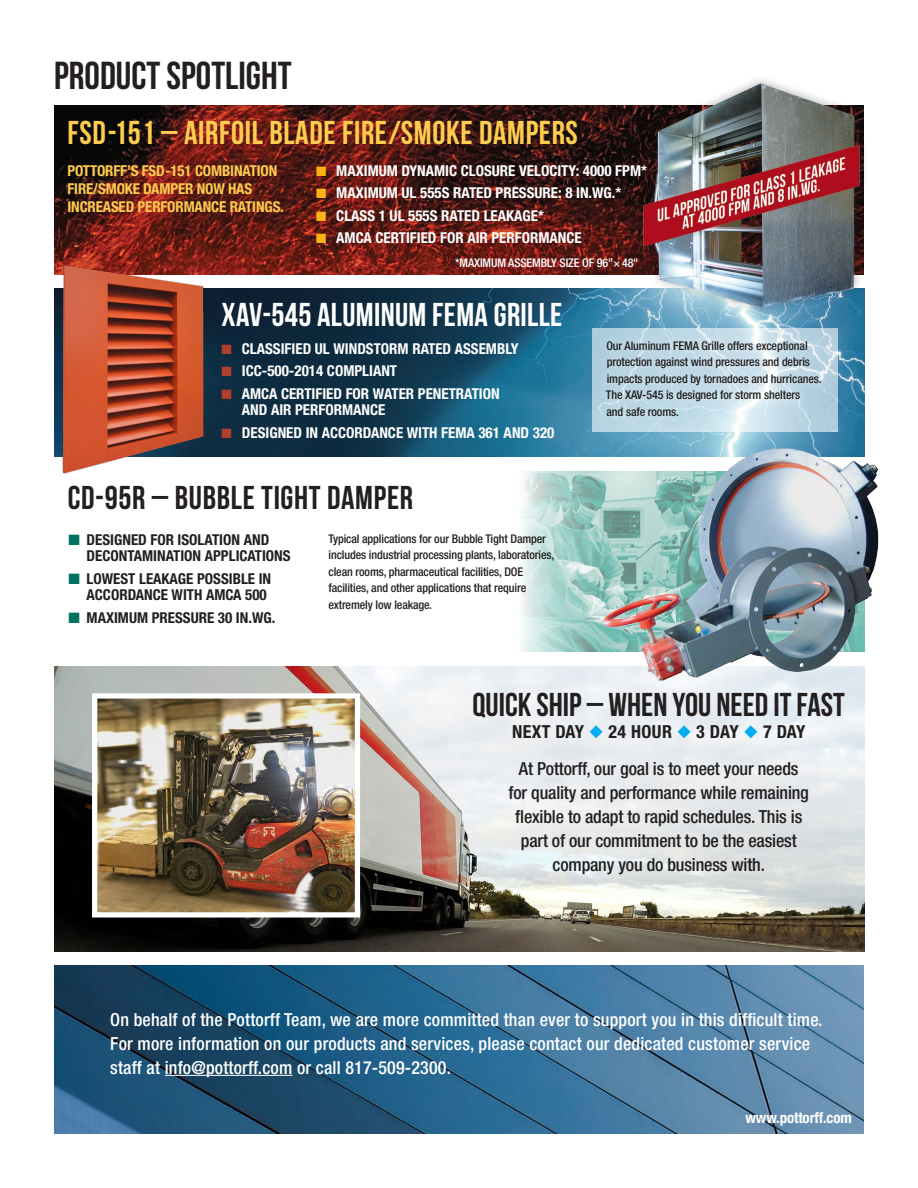
<style>
.page{position:relative;width:918px;height:1188px;background:#fff}
.page>*{position:absolute;margin:0;border:0;box-sizing:border-box;transform-origin:0 0}
.t1{font:700 39px "Bebas Neue";color:#231f20}
.t2{font:700 33px "Bebas Neue";letter-spacing:.02em;color:#fecc4e}
.t3{font:700 33px "Bebas Neue";color:#231f20}
.t4{font:700 33px "Bebas Neue";letter-spacing:.01em;color:#fff}
.t5{font:700 33px "Bebas Neue";letter-spacing:.02em;color:#231f20}
.t6{font:500 condensed 18px/24px "Helvetica Neue LT Std";letter-spacing:.01em;color:#fff}
.Copy{font:500 condensed 18px/24px "Helvetica Neue LT Std";letter-spacing:-.01em;color:#231f20;text-align:center}
.t7{font:700 condensed 18px "Helvetica Neue LT Std";letter-spacing:.02em;color:#231f20}
.Copy-2{font:700 condensed 15px/16.5px "Helvetica Neue LT Std";color:#fff}
.t8{font:700 condensed 15px/16.5px "Helvetica Neue LT Std";color:#231f20}
.Copy-3{font:700 condensed 15px/18px "Helvetica Neue LT Std";letter-spacing:-.01em;color:#fecc4e}
.Copy-4{font:500 condensed 12px/16.5px "Helvetica Neue LT Std";letter-spacing:-.01em;color:#231f20}
.Copy-5{font:500 condensed 12px "Helvetica Neue LT Std";letter-spacing:-.01em;color:#fff}
.s1{color:#fbb316}
.s2{color:#b13f2e}
.s3{color:#007060}
.s4{color:#00aeef}
</style>
<div class="page">
<img style="left:215px;top:288px;width:650px;height:169px">
<svg style="left:592px;top:328px;width:246px;height:103px;background:#bdd7e3"></svg>
<img style="left:55px;top:667px;width:810px;height:284px">
<img style="left:54px;top:105px;width:580px;height:169px">
<img style="left:54px;top:965px;width:810px;height:169px">
<div style="left:598px;top:331px;width:231px;height:94px;background:#fff;opacity:.63"></div>
<hr style="left:165px;top:1075px;width:128px;height:1px;background:#fff">
<img style="left:98px;top:699px;width:256px;height:213px">
<div style="left:92px;top:693px;width:268px;height:225px;border:5px solid #fff"></div>
<div style="left:634px;top:75px;width:235px;height:241px;background:#231f20;opacity:.36"></div>
<img style="left:638px;top:75px;width:227px;height:240px">
<img style="left:591px;top:443px;width:288px;height:251px">
<svg style="left:522px;top:468px;width:105px;height:187px;background:#b1d3cd"></svg>
<img style="left:55px;top:261px;width:160px;height:213px">
<p class="t1" style="left:54px;top:54px;width:239px">PRODUCT SPOTLIGHT</p>
<p class="t2" style="left:68px;top:114px;width:512px">FSD-151 – AIRFOIL BLADE FIRE/SMOKE DAMPERS</p>
<p class="Copy-2" style="left:316px;top:162px;width:332px"><span class="s1">■</span> MAXIMUM DYNAMIC CLOSURE VELOCITY: 4000 FPM*</p>
<p class="Copy-2" style="left:316px;top:185px;width:307px"><span class="s1">■</span> MAXIMUM UL 555S RATED PRESSURE: 8 IN.WG.*</p>
<p class="Copy-2" style="left:316px;top:207px;width:229px"><span class="s1">■</span> CLASS 1 UL 555S RATED LEAKAGE*</p>
<p class="Copy-2" style="left:316px;top:230px;width:267px"><span class="s1">■</span> AMCA CERTIFIED FOR AIR PERFORMANCE</p>
<p class="Copy-3" style="left:68px;top:161px;width:218px">POTTORFF’S FSD-151 COMBINATION<br>FIRE/SMOKE DAMPER NOW HAS<br>INCREASED PERFORMANCE RATINGS.</p>
<p class="Copy-5" style="left:455px;top:255px;width:185px">*MAXIMUM ASSEMBLY SIZE OF 96"× 48"</p>
<p class="t4" style="left:222px;top:297px;width:342px">XAV-545 ALUMINUM FEMA GRILLE</p>
<p class="Copy-2" style="left:222px;top:340px;width:299px"><span class="s2">■</span> CLASSIFIED UL WINDSTORM RATED ASSEMBLY</p>
<p class="Copy-2" style="left:222px;top:362px;width:177px"><span class="s2">■</span> ICC-500-2014 COMPLIANT</p>
<p class="Copy-2" style="left:242px;top:385px;width:259px;text-indent:-20px"><span class="s2">■</span> AMCA CERTIFIED FOR WATER PENETRATION<br>AND AIR PERFORMANCE</p>
<p class="Copy-2" style="left:222px;top:424px;width:334px"><span class="s2">■</span> DESIGNED IN ACCORDANCE WITH FEMA 361 AND 320</p>
<p class="t5" style="left:68px;top:480px;width:347px">CD-95R – BUBBLE TIGHT DAMPER</p>
<p class="t8" style="left:87px;top:531px;width:206px;text-indent:-18px"><span class="s3">■</span> DESIGNED FOR ISOLATION AND<br>DECONTAMINATION APPLICATIONS</p>
<p class="t8" style="left:69px;top:570px;width:204px;text-align:right"><span class="s3">■</span> LOWEST LEAKAGE POSSIBLE IN<br>ACCORDANCE WITH AMCA 500</p>
<p class="t8" style="left:69px;top:609px;width:208px"><span class="s3">■</span> MAXIMUM PRESSURE 30 IN.WG.</p>
<p class="Copy-4" style="left:328px;top:530px;width:227px">Typical applications for our Bubble Tight Damper includes industrial processing plants, laboratories, clean rooms, pharmaceutical facilities, DOE facilities, and other applications that require extremely low leakage.</p>
<p class="Copy-4" style="left:606px;top:337px;width:217px">Our Aluminum FEMA Grille offers exceptional protection against wind pressures and debris impacts produced by tornadoes and hurricanes.<br>The XAV-545 is designed for storm shelters<br>and safe rooms.</p>
<p class="t3" style="left:473px;top:687px;width:374px">QUICK SHIP – WHEN YOU NEED IT FAST</p>
<p class="t7" style="left:512px;top:721px;width:295px">NEXT DAY <span class="s4">◆</span> 24 HOUR <span class="s4">◆</span> 3 DAY <span class="s4">◆</span> 7 DAY</p>
<p class="Copy" style="left:509px;top:756px;width:302px">At Pottorff, our goal is to meet your needs for quality and performance while remaining flexible to adapt to rapid schedules. This is part of our commitment to be the easiest company you do business with.</p>
<p class="t6" style="left:110px;top:1007px;width:714px">On behalf of the Pottorff Team, we are more committed than ever to support you in this difficult time.<br>For more information on our products and services, please contact our dedicated customer service staff at info@pottorff.com or call 817-509-2300.</p>
<p class="Copy-2" style="left:746px;top:1109px;width:108px">www.pottorff.com</p>
</div>
